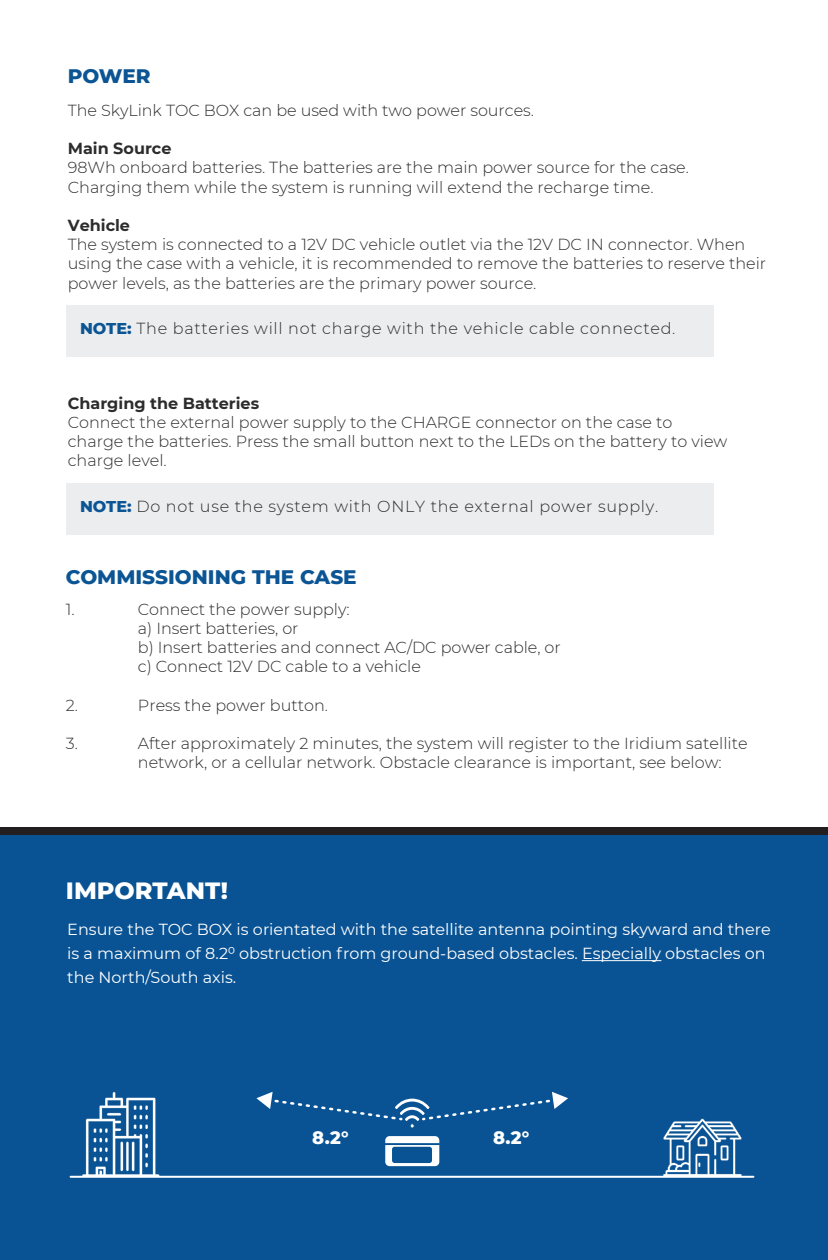
<style>
.page{position:relative;width:828px;height:1260px;background:#fff}
.page>*{position:absolute;margin:0;border:0;box-sizing:border-box;transform-origin:0 0}
.t1{font:800 24px "Montserrat";color:#fff}
.t2{font:800 20px "Montserrat";color:#0b5594}
.t3{font:800 18px "Montserrat";color:#fff}
.t4{font:300 16px/19.2px "Montserrat";color:#2b2c2b}
.t5{font:16px/24px "Montserrat";color:#fff}
.t6{font:300 16px "Montserrat";letter-spacing:.045em;color:#2b2c2b}
.t7{font:700 16px "Montserrat";color:#2b2c2b}
.s1{font-weight:800;color:#0b5594}
</style>
<div class="page">
<div style="left:0;top:835px;width:828px;height:425px;background:#095394"></div>
<svg style="left:82px;top:1092px;width:78px;height:84px"></svg>
<hr style="left:107px;top:1113px;width:14px;height:3px;background:#095394;border-radius:2px">
<svg style="left:663px;top:1119px;width:79px;height:57px"></svg>
<hr style="left:71px;top:1176px;width:682px;height:2px;background:#fff">
<svg style="left:256px;top:1092px;width:312px;height:36px"></svg>
<div style="left:385px;top:1136px;width:54px;height:30px;background:#fff;border-radius:4px"></div>
<hr style="left:582px;top:960px;width:79px;height:1px;background:#fff">
<div style="left:0;top:828px;width:828px;height:7px;background:#231f20"></div>
<div style="left:385px;top:1143px;width:55px;height:2px;background:#095394;border:1px solid #095394"></div>
<div style="left:66px;top:306px;width:648px;height:51px;background:#ebedef"></div>
<div style="left:66px;top:483px;width:648px;height:51px;background:#ebedef"></div>
<div style="left:392px;top:1147px;width:40px;height:16px;background:#095394;border-radius:3px"></div>
<p class="t2" style="left:68px;top:62px;width:84px">POWER</p>
<p class="t4" style="left:68px;top:100px;width:468px">The SkyLink TOC BOX can be used with two power sources.</p>
<p class="t7" style="left:68px;top:137px;width:105px">Main Source</p>
<p class="t4" style="left:68px;top:158px;width:623px">98Wh onboard batteries. The batteries are the main power source for the case.<br>Charging them while the system is running will extend the recharge time.</p>
<p class="t7" style="left:68px;top:214px;width:64px">Vehicle</p>
<p class="t4" style="left:68px;top:234px;width:700px">The system is connected to a 12V DC vehicle outlet via the 12V DC IN connector. When using the case with a vehicle, it is recommended to remove the batteries to reserve their power levels, as the batteries are the primary power source.</p>
<p class="t6" style="left:80px;top:318px;width:597px"><span class="s1">NOTE:</span> The batteries will not charge with the vehicle cable connected.</p>
<p class="t7" style="left:68px;top:391px;width:193px">Charging the Batteries</p>
<p class="t4" style="left:68px;top:412px;width:661px">Connect the external power supply to the CHARGE connector on the case to charge the batteries. Press the small button next to the LEDs on the battery to view charge level.</p>
<p class="t6" style="left:80px;top:495px;width:580px"><span class="s1">NOTE:</span> Do not use the system with ONLY the external power supply.</p>
<p class="t2" style="left:66px;top:562px;width:292px">COMMISSIONING THE CASE</p>
<p class="t4" style="left:66px;top:599px;width:10px">1.</p>
<p class="t4" style="left:138px;top:599px;width:424px">Connect the power supply:<br>a) Insert batteries, or<br>b) Insert batteries and connect AC/DC power cable, or c) Connect 12V DC cable to a vehicle</p>
<p class="t4" style="left:66px;top:695px;width:14px">2.</p>
<p class="t4" style="left:138px;top:695px;width:192px">Press the power button.</p>
<p class="t4" style="left:66px;top:733px;width:14px">3.</p>
<p class="t4" style="left:138px;top:733px;width:611px">After approximately 2 minutes, the system will register to the Iridium satellite network, or a cellular network. Obstacle clearance is important, see below:</p>
<h1 class="t1" style="left:66px;top:873px;width:164px">IMPORTANT!</h1>
<p class="t5" style="left:67px;top:917px;width:705px">Ensure the TOC BOX is orientated with the satellite antenna pointing skyward and there is a maximum of 8.2⁰ obstruction from ground-based obstacles. Especially obstacles on the North/South axis.</p>
<p class="t3" style="left:312px;top:1125px;width:38px">8.2°</p>
<p class="t3" style="left:493px;top:1125px;width:38px">8.2°</p>
</div>
